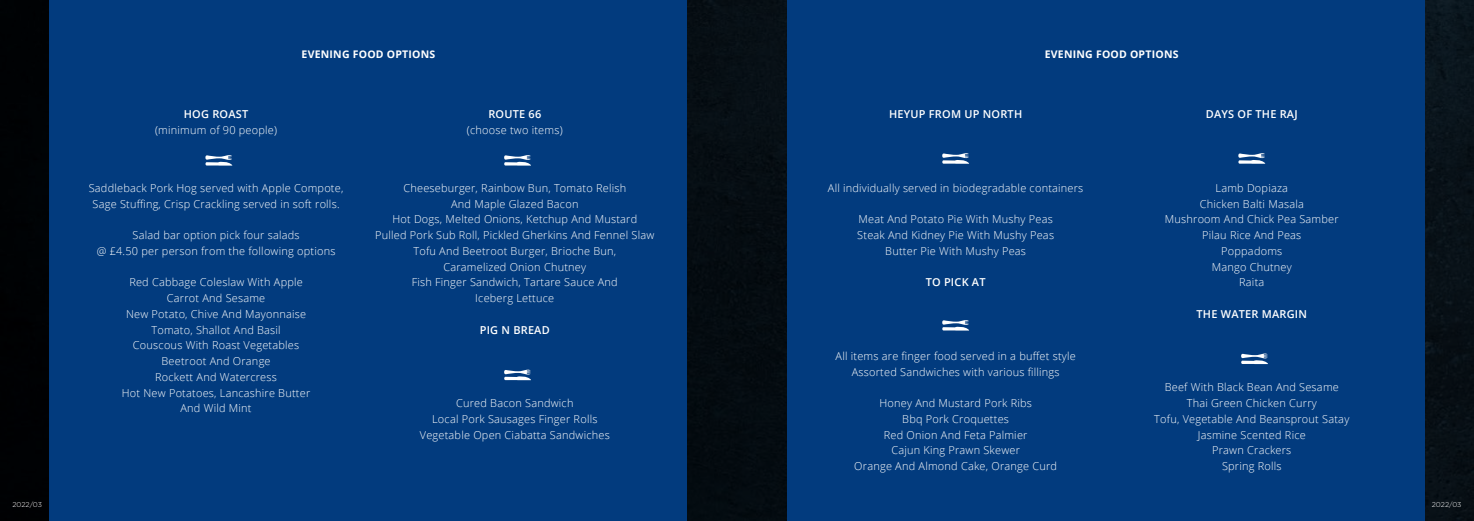
<style>
.page{position:relative;width:1474px;height:521px;background:#fff}
.page>*{position:absolute;margin:0;border:0;box-sizing:border-box;transform-origin:0 0}
.t1{font:300 10.94px/15.8px "Open Sans";letter-spacing:.02em;color:#fff;text-align:center}
.t2{font:600 10.94px "Open Sans";letter-spacing:.02em;color:#fff}
.t3{font:700 10.5px "Open Sans";letter-spacing:.02em;color:#fff}
.t4{font:300 7px "Gotham";letter-spacing:-.005em;color:#fff}
</style>
<div class="page">
<img style="left:0;top:0;width:1473px;height:521px">
<div style="left:50px;top:0;width:637px;height:521px;background:#023b7e"></div>
<div style="left:786px;top:0;width:638px;height:521px;background:#023b7e"></div>
<svg style="left:1238px;top:153px;width:27px;height:11px"></svg>
<svg style="left:942px;top:153px;width:27px;height:11px"></svg>
<svg style="left:942px;top:320px;width:27px;height:10px"></svg>
<svg style="left:1241px;top:353px;width:27px;height:11px"></svg>
<svg style="left:504px;top:155px;width:27px;height:11px"></svg>
<svg style="left:504px;top:369px;width:27px;height:11px"></svg>
<svg style="left:205px;top:155px;width:27px;height:11px"></svg>
<p class="t4" style="left:12px;top:500px;width:31px">2022/03</p>
<p class="t2" style="left:184px;top:107px;width:66px">HOG ROAST</p>
<p class="t1" style="left:155px;top:122px;width:123px">(minimum of 90 people)</p>
<p class="t3" style="left:302px;top:46px;width:135px">EVENING FOOD OPTIONS</p>
<p class="t2" style="left:488px;top:107px;width:54px">ROUTE 66</p>
<p class="t1" style="left:467px;top:122px;width:97px">(choose two items)</p>
<p class="t1" style="left:89px;top:180px;width:256px">Saddleback Pork Hog served with Apple Compote,<br>Sage Stuffing, Crisp Crackling served in soft rolls.</p>
<p class="t1" style="left:97px;top:227px;width:240px">Salad bar option pick four salads<br>@ £4.50 per person from the following options</p>
<p class="t1" style="left:122px;top:274px;width:190px">Red Cabbage Coleslaw With Apple<br>Carrot And Sesame<br>New Potato, Chive And Mayonnaise<br>Tomato, Shallot And Basil<br>Couscous With Roast Vegetables<br>Beetroot And Orange<br>Rockett And Watercress<br>Hot New Potatoes, Lancashire Butter<br>And Wild Mint</p>
<p class="t1" style="left:375px;top:180px;width:280px">Cheeseburger, Rainbow Bun, Tomato Relish<br>And Maple Glazed Bacon<br>Hot Dogs, Melted Onions, Ketchup And Mustard<br>Pulled Pork Sub Roll, Pickled Gherkins And Fennel Slaw Tofu And Beetroot Burger, Brioche Bun,<br>Caramelized Onion Chutney<br>Fish Finger Sandwich, Tartare Sauce And<br>Iceberg Lettuce</p>
<p class="t2" style="left:480px;top:322px;width:72px">PIG N BREAD</p>
<p class="t1" style="left:420px;top:395px;width:191px">Cured Bacon Sandwich<br>Local Pork Sausages Finger Rolls<br>Vegetable Open Ciabatta Sandwiches</p>
<p class="t2" style="left:889px;top:107px;width:135px">HEYUP FROM UP NORTH</p>
<p class="t3" style="left:1044px;top:46px;width:135px">EVENING FOOD OPTIONS</p>
<p class="t2" style="left:1205px;top:107px;width:93px">DAYS OF THE RAJ</p>
<p class="t1" style="left:828px;top:180px;width:257px">All individually served in biodegradable containers</p>
<p class="t1" style="left:857px;top:211px;width:198px">Meat And Potato Pie With Mushy Peas<br>Steak And Kidney Pie With Mushy Peas<br>Butter Pie With Mushy Peas</p>
<p class="t2" style="left:925px;top:275px;width:61px">TO PICK AT</p>
<p class="t1" style="left:835px;top:348px;width:242px">All items are finger food served in a buffet style<br>Assorted Sandwiches with various fillings</p>
<p class="t1" style="left:854px;top:395px;width:204px">Honey And Mustard Pork Ribs<br>Bbq Pork Croquettes<br>Red Onion And Feta Palmier<br>Cajun King Prawn Skewer<br>Orange And Almond Cake, Orange Curd</p>
<p class="t1" style="left:1164px;top:180px;width:175px">Lamb Dopiaza<br>Chicken Balti Masala<br>Mushroom And Chick Pea Samber<br>Pilau Rice And Peas<br>Poppadoms<br>Mango Chutney<br>Raita</p>
<p class="t2" style="left:1196px;top:306px;width:112px">THE WATER MARGIN</p>
<p class="t1" style="left:1154px;top:379px;width:197px">Beef With Black Bean And Sesame<br>Thai Green Chicken Curry<br>Tofu, Vegetable And Beansprout Satay<br>Jasmine Scented Rice<br>Prawn Crackers<br>Spring Rolls</p>
<p class="t4" style="left:1431px;top:500px;width:31px">2022/03</p>
</div>
